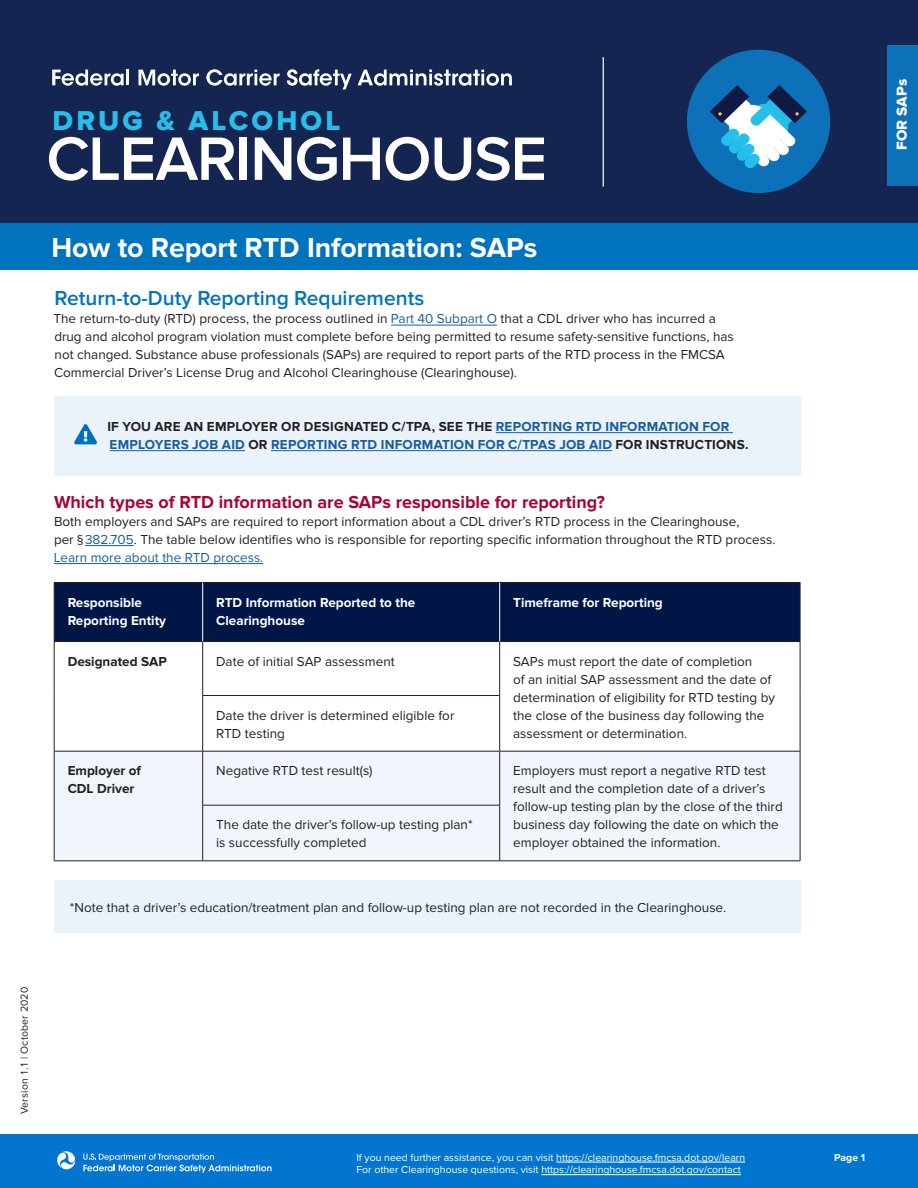
<style>
.page{position:relative;width:918px;height:1188px;background:#fff}
.page>*{position:absolute;margin:0;border:0;box-sizing:border-box;transform-origin:0 0}
.t1{font:600 63.45px "Proxima Nova";letter-spacing:-.025em;color:#fff}
.t2{font:700 28.5px "Proxima Nova";letter-spacing:-.005em;color:#fff}
.t3{font:28.35px "Proxima Nova Extrabld";letter-spacing:.11em;color:#26bfea}
.t4{font:600 21px "Proxima Nova";color:#0073bd}
.t5{font:700 18px "Proxima Nova";color:#a90332}
.t6{font:15px "Proxima Nova Extrabld";color:#fff}
.Body{font:13.5px/18px "Proxima Nova";color:#231f20}
.t7{font:700 13.5px/18px "Proxima Nova";letter-spacing:.015em;color:#175d9e}
.t8{font:700 13.5px/18px "Proxima Nova";color:#fff}
.t9{font:700 13.5px/18px "Proxima Nova";color:#231f20}
.t10{font:10.5px/12.6px "Proxima Nova";color:#fff}
.t11{font:10.5px "Proxima Nova";letter-spacing:.02em;color:#231f20}
.t12{font:700 10.5px "Proxima Nova";color:#fff}
.s1{color:#175d9e}
.s2{color:#231f20}
</style>
<div class="page">
<div style="left:0;top:0;width:918px;height:233px;background:#132550"></div>
<div style="left:0;top:223px;width:918px;height:47px;background:#0073bd"></div>
<hr style="left:603px;top:57px;width:1px;height:130px;background:#fff">
<svg style="left:52px;top:70px;width:72px;height:16px"></svg>
<hr style="left:126px;top:70px;width:3px;height:15px;background:#fff">
<svg style="left:138px;top:70px;width:61px;height:16px"></svg>
<svg style="left:206px;top:69px;width:74px;height:17px"></svg>
<svg style="left:287px;top:69px;width:65px;height:20px"></svg>
<svg style="left:358px;top:70px;width:154px;height:16px"></svg>
<div style="left:0;top:1134px;width:918px;height:54px;background:#0275d0"></div>
<svg style="left:57px;top:1151px;width:19px;height:19px"></svg>
<svg style="left:83px;top:1154px;width:189px;height:19px"></svg>
<hr style="left:556px;top:1162px;width:189px;height:1px;background:#fff">
<hr style="left:541px;top:1174px;width:200px;height:1px;background:#fff">
<div style="left:687px;top:50px;width:143px;height:143px;background:#0d71b9;border-radius:50%"></div>
<svg style="left:710px;top:85px;width:97px;height:84px"></svg>
<div style="left:55px;top:583px;width:745px;height:58px;background:#001647"></div>
<div style="left:55px;top:752px;width:745px;height:109px;background:#f0f6fb"></div>
<hr style="left:54px;top:582px;width:149px;height:1px;background:#231f20">
<hr style="left:54px;top:583px;width:1px;height:58px;background:#231f20">
<hr style="left:500px;top:582px;width:300px;height:1px;background:#231f20">
<hr style="left:800px;top:583px;width:1px;height:58px;background:#231f20">
<hr style="left:54px;top:641px;width:149px;height:1px;background:#231f20">
<hr style="left:54px;top:642px;width:1px;height:54px;background:#231f20">
<hr style="left:202px;top:642px;width:1px;height:53px;background:#231f20">
<hr style="left:500px;top:641px;width:300px;height:1px;background:#231f20">
<hr style="left:499px;top:642px;width:1px;height:53px;background:#231f20">
<hr style="left:800px;top:642px;width:1px;height:54px;background:#231f20">
<hr style="left:54px;top:696px;width:1px;height:55px;background:#231f20">
<hr style="left:202px;top:696px;width:1px;height:55px;background:#231f20">
<hr style="left:499px;top:696px;width:1px;height:55px;background:#231f20">
<hr style="left:800px;top:696px;width:1px;height:55px;background:#231f20">
<hr style="left:54px;top:861px;width:149px;height:1px;background:#231f20">
<hr style="left:500px;top:861px;width:300px;height:1px;background:#231f20">
<hr style="left:203px;top:861px;width:297px;height:1px;background:#231f20">
<hr style="left:54px;top:751px;width:149px;height:1px;background:#231f20">
<hr style="left:54px;top:751px;width:1px;height:54px;background:#231f20">
<hr style="left:54px;top:805px;width:1px;height:56px;background:#231f20">
<hr style="left:202px;top:805px;width:1px;height:56px;background:#231f20">
<hr style="left:202px;top:751px;width:1px;height:54px;background:#231f20">
<hr style="left:202px;top:805px;width:298px;height:1px;background:#231f20">
<hr style="left:500px;top:751px;width:300px;height:1px;background:#231f20">
<hr style="left:499px;top:751px;width:1px;height:54px;background:#231f20">
<hr style="left:800px;top:751px;width:1px;height:54px;background:#231f20">
<hr style="left:499px;top:805px;width:1px;height:56px;background:#231f20">
<hr style="left:800px;top:805px;width:1px;height:56px;background:#231f20">
<hr style="left:203px;top:751px;width:297px;height:1px;background:#231f20">
<hr style="left:202px;top:695px;width:298px;height:1px;background:#231f20">
<hr style="left:203px;top:582px;width:297px;height:1px;background:#231f20">
<hr style="left:203px;top:641px;width:297px;height:1px;background:#231f20">
<hr style="left:202px;top:583px;width:1px;height:58px;background:#fff">
<hr style="left:499px;top:583px;width:1px;height:58px;background:#fff">
<hr style="left:391px;top:325px;width:106px;height:1px;background:#175d9e">
<div style="left:888px;top:45px;width:30px;height:141px;background:#0d71b9"></div>
<div style="left:54px;top:880px;width:746px;height:53px;background:#ebf3fa"></div>
<div style="left:54px;top:396px;width:747px;height:80px;background:#ebf3fa"></div>
<hr style="left:496px;top:432px;width:237px;height:1px;background:#175d9e">
<hr style="left:110px;top:450px;width:135px;height:1px;background:#175d9e">
<hr style="left:271px;top:450px;width:341px;height:1px;background:#175d9e">
<svg style="left:74px;top:424px;width:23px;height:20px"></svg>
<hr style="left:85px;top:545px;width:49px;height:1px;background:#175d9e">
<hr style="left:54px;top:563px;width:209px;height:1px;background:#175d9e">
<p class="t3" style="left:53px;top:104px;width:289px">DRUG &amp; ALCOHOL</p>
<p class="t1" style="left:46px;top:122px;width:502px">CLEARINGHOUSE</p>
<h1 class="t2" style="left:52px;top:231px;width:488px">How to Report RTD Information: SAPs</h1>
<h2 class="t4" style="left:55px;top:286px;width:371px">Return-to-Duty Reporting Requirements</h2>
<p class="Body" style="left:53px;top:310px;width:682px">The return-to-duty (RTD) process, the process outlined in <span class="s1">Part 40 Subpart O</span> that a CDL driver who has incurred a drug and alcohol program violation must complete before being permitted to resume safety-sensitive functions, has not changed. Substance abuse professionals (SAPs) are required to report parts of the RTD process in the FMCSA Commercial Driver’s License Drug and Alcohol Clearinghouse (Clearinghouse).</p>
<p class="t7" style="left:107px;top:418px;width:643px"><span class="s2">IF YOU ARE AN EMPLOYER OR DESIGNATED C/TPA, SEE THE</span> REPORTING RTD INFORMATION FOR<br>EMPLOYERS JOB AID <span class="s2">OR</span> REPORTING RTD INFORMATION FOR C/TPAS JOB AID <span class="s2">FOR INSTRUCTIONS.</span></p>
<h3 class="t5" style="left:54px;top:491px;width:553px">Which types of RTD information are SAPs responsible for reporting?</h3>
<p class="Body" style="left:54px;top:512px;width:723px">Both employers and SAPs are required to report information about a CDL driver’s RTD process in the Clearinghouse,<br>per §<span class="s1">382.705</span>. The table below identifies who is responsible for reporting specific information throughout the RTD process.<br><span class="s1">Learn more about the RTD process.</span></p>
<p class="t8" style="left:68px;top:593px;width:100px">Responsible<br>Reporting Entity</p>
<p class="t8" style="left:216px;top:593px;width:201px">RTD Information Reported to the<br>Clearinghouse</p>
<p class="t8" style="left:513px;top:593px;width:151px">Timeframe for Reporting</p>
<p class="t9" style="left:68px;top:652px;width:101px">Designated SAP</p>
<p class="Body" style="left:216px;top:652px;width:180px">Date of initial SAP assessment</p>
<p class="Body" style="left:513px;top:652px;width:264px">SAPs must report the date of completion<br>of an initial SAP assessment and the date of determination of eligibility for RTD testing by the close of the business day following the assessment or determination.</p>
<p class="Body" style="left:216px;top:706px;width:240px">Date the driver is determined eligible for<br>RTD testing</p>
<p class="t9" style="left:68px;top:762px;width:75px">Employer of<br>CDL Driver</p>
<p class="Body" style="left:216px;top:762px;width:158px">Negative RTD test result(s)</p>
<p class="Body" style="left:513px;top:762px;width:271px">Employers must report a negative RTD test result and the completion date of a driver’s follow-up testing plan by the close of the third business day following the date on which the employer obtained the information.</p>
<p class="Body" style="left:216px;top:816px;width:258px">The date the driver’s follow-up testing plan* is successfully completed</p>
<p class="Body" style="left:70px;top:898px;width:658px">*Note that a driver’s education/treatment plan and follow-up testing plan are not recorded in the Clearinghouse.</p>
<p class="t11" style="left:18px;top:1114px;width:129px;rotate:-90deg">Version 1.1 | October 2020</p>
<p class="t10" style="left:356px;top:1151px;width:390px">If you need further assistance, you can visit https://clearinghouse.fmcsa.dot.gov/learn<br>For other Clearinghouse questions, visit https://clearinghouse.fmcsa.dot.gov/contact</p>
<p class="t12" style="left:834px;top:1151px;width:32px">Page 1</p>
<p class="t6" style="left:893px;top:150px;width:72px;rotate:-90deg">FOR SAPs</p>
</div>
